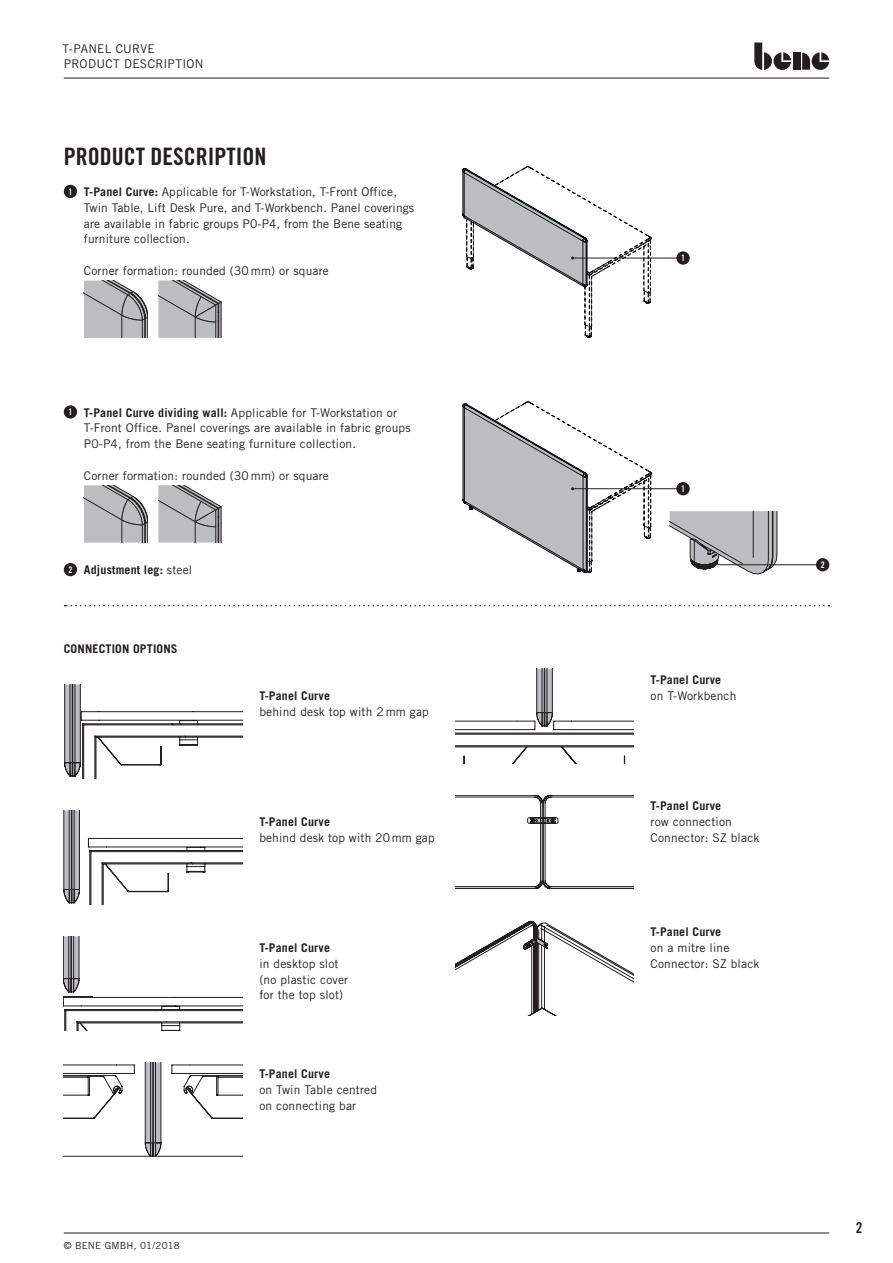
<style>
.page{position:relative;width:893px;height:1263px;background:#fff}
.page>*{position:absolute;margin:0;border:0;box-sizing:border-box;transform-origin:0 0}
.t1{font:24px "Trade Gothic LT Std Bd Cn 20";color:#231f20}
.t2{font:15px "Trade Gothic LT Std Bd Cn 20";color:#231f20}
.t3{font:12px/15.8px "Trade Gothic LT Std";letter-spacing:.015em;color:#231f20}
.t4{font:700 12px "Trade Gothic LT Std";letter-spacing:.015em;color:#231f20}
.t5{font:9.75px "Trade Gothic LT Std";letter-spacing:.025em;color:#231f20}
.t6{font:9px "Trade Gothic LT Std Bd Cn 20";color:#fff}
.s1{font-weight:700}
.s2{font-weight:400}
</style>
<div class="page">
<svg style="left:754px;top:43px;width:37px;height:27px"></svg>
<div style="left:793px;top:53px;width:7px;height:17px;background:#231f20"></div>
<svg style="left:802px;top:52px;width:27px;height:18px"></svg>
<div style="left:676px;top:482px;width:14px;height:13px;background:#231f20;border-radius:50%"></div>
<div style="left:816px;top:558px;width:13px;height:13px;background:#231f20;border-radius:50%"></div>
<hr style="left:573px;top:488px;width:106px;height:1px;background:#231f20">
<svg style="left:462px;top:401px;width:195px;height:173px"></svg>
<hr style="left:712px;top:564px;width:106px;height:1px;background:#231f20">
<svg style="left:670px;top:511px;width:107px;height:63px"></svg>
<div style="left:676px;top:251px;width:14px;height:14px;background:#231f20;border-radius:50%"></div>
<hr style="left:573px;top:258px;width:106px;height:1px;background:#231f20">
<svg style="left:462px;top:166px;width:190px;height:172px"></svg>
<hr style="left:64px;top:78px;width:765px;height:1px;background:#231f20">
<hr style="left:64px;top:1232px;width:765px;height:1px;background:#231f20">
<div style="left:64px;top:185px;width:13px;height:13px;background:#231f20;border-radius:50%"></div>
<div style="left:64px;top:405px;width:13px;height:14px;background:#231f20;border-radius:50%"></div>
<div style="left:64px;top:563px;width:13px;height:13px;background:#231f20;border-radius:50%"></div>
<svg style="left:65px;top:605px;width:764px;height:1px"></svg>
<svg style="left:64px;top:684px;width:178px;height:95px"></svg>
<svg style="left:455px;top:669px;width:179px;height:94px"></svg>
<svg style="left:64px;top:810px;width:178px;height:95px"></svg>
<svg style="left:455px;top:795px;width:179px;height:94px"></svg>
<svg style="left:64px;top:936px;width:178px;height:95px"></svg>
<svg style="left:455px;top:921px;width:179px;height:94px"></svg>
<svg style="left:64px;top:1062px;width:178px;height:95px"></svg>
<svg style="left:84px;top:281px;width:64px;height:57px;background:#b0b1b2"></svg>
<svg style="left:84px;top:485px;width:64px;height:58px;background:#b1b2b3"></svg>
<svg style="left:158px;top:280px;width:64px;height:58px;background:#b2b3b4"></svg>
<svg style="left:158px;top:485px;width:64px;height:57px;background:#b1b2b3"></svg>
<p class="t3" style="left:62px;top:41px;width:140px;line-height:14.4px">T-PANEL CURVE<br>PRODUCT DESCRIPTION</p>
<h1 class="t1" style="left:64px;top:141px;width:204px">PRODUCT DESCRIPTION</h1>
<p class="t6" style="left:68px;top:186px;width:5px">1</p>
<p class="t3" style="left:84px;top:184px;width:332px"><span class="s1">T-Panel Curve:</span> Applicable for T-Workstation, T-Front Office, Twin Table, Lift Desk Pure, and T-Workbench. Panel coverings are available in fabric groups P0-P4, from the Bene seating furniture collection.</p>
<p class="t3" style="left:84px;top:263px;width:247px">Corner formation: rounded (30 mm) or square</p>
<p class="t6" style="left:68px;top:406px;width:5px">1</p>
<p class="t3" style="left:84px;top:404px;width:328px"><span class="s1">T-Panel Curve dividing wall:</span> Applicable for T-Workstation or<br>T-Front Office. Panel coverings are available in fabric groups<br>P0-P4, from the Bene seating furniture collection.</p>
<p class="t3" style="left:84px;top:467px;width:247px">Corner formation: rounded (30 mm) or square</p>
<p class="t6" style="left:68px;top:564px;width:5px">2</p>
<p class="t4" style="left:84px;top:562px;width:110px">Adjustment leg: <span class="s2">steel</span></p>
<p class="t4" style="left:64px;top:641px;width:115px">CONNECTION OPTIONS</p>
<p class="t5" style="left:64px;top:1239px;width:117px">© Bene GmbH, 01/2018</p>
<p class="t4" style="left:259px;top:688px;width:72px">T-Panel Curve</p>
<p class="t3" style="left:259px;top:703px;width:171px">behind desk top with 2 mm gap</p>
<p class="t4" style="left:259px;top:814px;width:72px">T-Panel Curve</p>
<p class="t3" style="left:259px;top:829px;width:177px">behind desk top with 20 mm gap</p>
<p class="t4" style="left:259px;top:940px;width:72px">T-Panel Curve</p>
<p class="t3" style="left:259px;top:955px;width:90px">in desktop slot (no plastic cover for the top slot)</p>
<p class="t4" style="left:259px;top:1066px;width:72px">T-Panel Curve</p>
<p class="t3" style="left:259px;top:1081px;width:119px">on Twin Table centred on connecting bar</p>
<p class="t6" style="left:681px;top:253px;width:5px">1</p>
<p class="t6" style="left:681px;top:483px;width:5px">1</p>
<p class="t4" style="left:651px;top:673px;width:72px">T-Panel Curve</p>
<p class="t3" style="left:651px;top:688px;width:87px">on T-Workbench</p>
<p class="t4" style="left:651px;top:799px;width:72px">T-Panel Curve</p>
<p class="t3" style="left:651px;top:814px;width:110px">row connection<br>Connector: SZ black</p>
<p class="t4" style="left:651px;top:925px;width:72px">T-Panel Curve</p>
<p class="t3" style="left:651px;top:940px;width:110px">on a mitre line<br>Connector: SZ black</p>
<p class="t6" style="left:821px;top:559px;width:5px">2</p>
<p class="t2" style="left:856px;top:1218px;width:8px">2</p>
</div>
